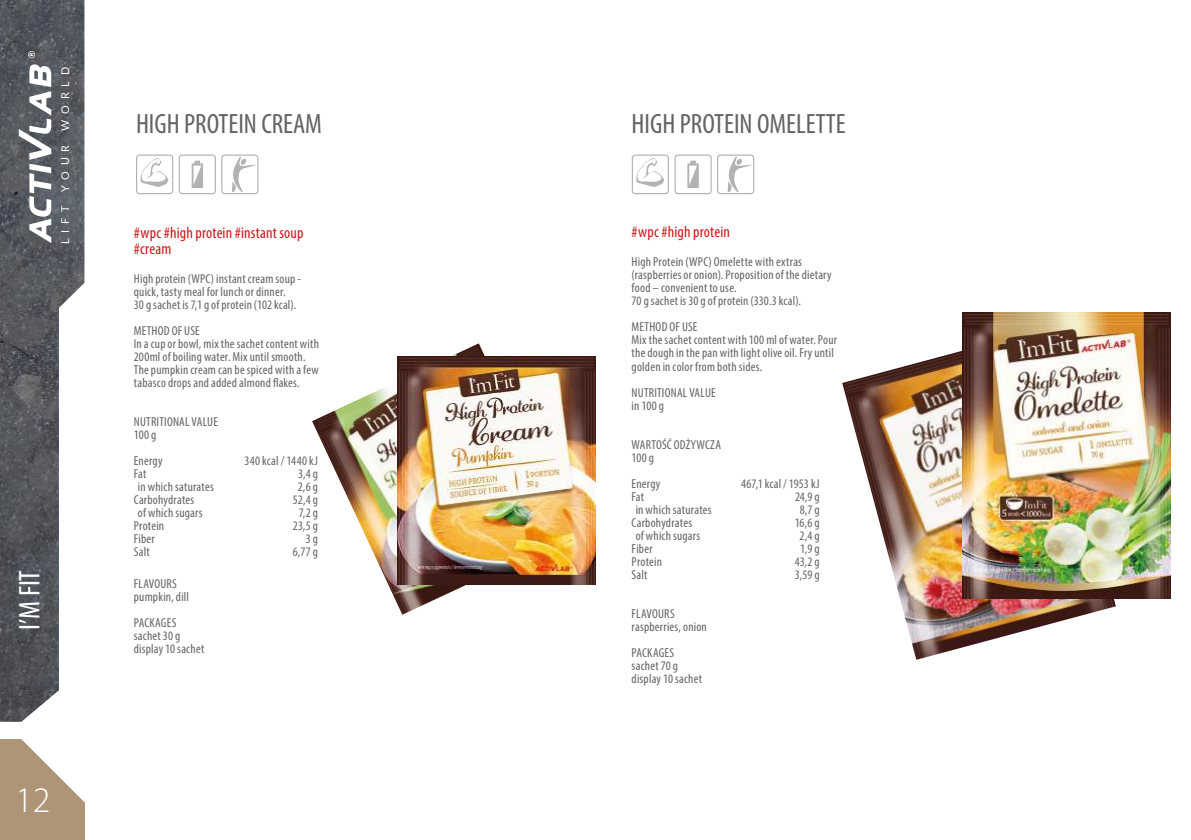
<style>
.page{position:relative;width:1191px;height:840px;background:#fff}
.page>*{position:absolute;margin:0;border:0;box-sizing:border-box;transform-origin:0 0}
.t1{font:300 36px "Myriad Pro";color:#fff}
.t2{font:condensed 30px "Myriad Pro";color:#fff}
.t3{font:condensed 28px "Myriad Pro";color:#646363}
.t4{font:condensed 16px/16px "Myriad Pro";letter-spacing:.01em;color:#cd171a}
.t5{font:condensed 13px/13px "Myriad Pro";letter-spacing:.02em;color:#646363}
.t6{font:10.8px "Lato";letter-spacing:.54em;color:#fff}
</style>
<div class="page">
<img style="left:0;top:0;width:84px;height:653px">
<svg style="left:19px;top:64px;width:32px;height:179px"></svg>
<svg style="left:28px;top:51px;width:7px;height:7px"></svg>
<svg style="left:0;top:653px;width:85px;height:186px"></svg>
<img style="left:312px;top:343px;width:257px;height:271px">
<img style="left:398px;top:356px;width:197px;height:228px">
<img style="left:842px;top:351px;width:273px;height:308px">
<img style="left:962px;top:312px;width:208px;height:286px">
<svg style="left:136px;top:154px;width:37px;height:40px"></svg>
<svg style="left:632px;top:154px;width:79px;height:40px"></svg>
<svg style="left:179px;top:154px;width:79px;height:40px"></svg>
<svg style="left:717px;top:154px;width:37px;height:40px"></svg>
<p class="t6" style="left:57px;top:130px;width:65px;rotate:-90deg">WORLD</p>
<p class="t6" style="left:57px;top:192px;width:49px;rotate:-90deg">YOUR</p>
<p class="t6" style="left:57px;top:244px;width:40px;rotate:-90deg">LIFT</p>
<h2 class="t2" style="left:11px;top:629px;width:61px;rotate:-90deg">I’M FIT</h2>
<h1 class="t1" style="left:15px;top:778px;width:37px">12</h1>
<h3 class="t3" style="left:136px;top:107px;width:187px">HIGH PROTEIN CREAM</h3>
<h3 class="t3" style="left:631px;top:107px;width:216px">HIGH PROTEIN OMELETTE</h3>
<p class="t4" style="left:134px;top:224px;width:171px">#wpc #high protein #instant soup #cream</p>
<p class="t5" style="left:134px;top:272px;width:169px">High protein (WPC) instant cream soup - quick, tasty meal for lunch or dinner.<br>30 g sachet is 7,1 g of protein (102 kcal).</p>
<p class="t5" style="left:134px;top:324px;width:187px">METHOD OF USE<br>In a cup or bowl, mix the sachet content with 200ml of boiling water. Mix until smooth.<br>The pumpkin cream can be spiced with a few tabasco drops and added almond flakes.</p>
<p class="t5" style="left:134px;top:415px;width:86px">NUTRITIONAL VALUE<br>100 g</p>
<p class="t5" style="left:134px;top:454px;width:30px">Energy</p>
<p class="t5" style="left:245px;top:454px;width:75px">340 kcal / 1440 kJ</p>
<p class="t5" style="left:134px;top:467px;width:14px">Fat</p>
<p class="t5" style="left:298px;top:467px;width:21px">3,4 g</p>
<p class="t5" style="left:138px;top:480px;width:77px">in which saturates</p>
<p class="t5" style="left:298px;top:480px;width:22px">2,6 g</p>
<p class="t5" style="left:134px;top:493px;width:62px">Carbohydrates</p>
<p class="t5" style="left:293px;top:493px;width:27px">52,4 g</p>
<p class="t5" style="left:138px;top:506px;width:66px">of which sugars</p>
<p class="t5" style="left:299px;top:506px;width:21px">7,2 g</p>
<p class="t5" style="left:134px;top:519px;width:32px">Protein</p>
<p class="t5" style="left:293px;top:519px;width:27px">23,5 g</p>
<p class="t5" style="left:134px;top:532px;width:22px">Fiber</p>
<p class="t5" style="left:306px;top:532px;width:14px">3 g</p>
<p class="t5" style="left:134px;top:545px;width:17px">Salt</p>
<p class="t5" style="left:293px;top:545px;width:27px">6,77 g</p>
<p class="t5" style="left:134px;top:577px;width:57px">FLAVOURS pumpkin, dill</p>
<p class="t5" style="left:134px;top:616px;width:72px">PACKAGES sachet 30 g display 10 sachet</p>
<p class="t4" style="left:631px;top:224px;width:100px">#wpc #high protein</p>
<p class="t5" style="left:631px;top:255px;width:201px">High Protein (WPC) Omelette with extras (raspberries or onion). Proposition of the dietary food – convenient to use.<br>70 g sachet is 30 g of protein (330.3 kcal).</p>
<p class="t5" style="left:631px;top:320px;width:207px">METHOD OF USE<br>Mix the sachet content with 100 ml of water. Pour the dough in the pan with light olive oil. Fry until golden in color from both sides.</p>
<p class="t5" style="left:631px;top:385px;width:86px">NUTRITIONAL VALUE in 100 g</p>
<p class="t5" style="left:631px;top:437px;width:91px">WARTOŚĆ ODŻYWCZA<br>100 g</p>
<p class="t5" style="left:631px;top:476px;width:30px">Energy</p>
<p class="t5" style="left:741px;top:476px;width:80px">467,1 kcal / 1953 kJ</p>
<p class="t5" style="left:631px;top:489px;width:14px">Fat</p>
<p class="t5" style="left:795px;top:489px;width:26px">24,9 g</p>
<p class="t5" style="left:635px;top:502px;width:77px">in which saturates</p>
<p class="t5" style="left:799px;top:502px;width:21px">8,7 g</p>
<p class="t5" style="left:631px;top:515px;width:62px">Carbohydrates</p>
<p class="t5" style="left:794px;top:515px;width:26px">16,6 g</p>
<p class="t5" style="left:635px;top:528px;width:66px">of which sugars</p>
<p class="t5" style="left:799px;top:528px;width:22px">2,4 g</p>
<p class="t5" style="left:631px;top:541px;width:22px">Fiber</p>
<p class="t5" style="left:800px;top:541px;width:21px">1,9 g</p>
<p class="t5" style="left:631px;top:554px;width:32px">Protein</p>
<p class="t5" style="left:794px;top:554px;width:27px">43,2 g</p>
<p class="t5" style="left:631px;top:567px;width:17px">Salt</p>
<p class="t5" style="left:794px;top:567px;width:26px">3,59 g</p>
<p class="t5" style="left:631px;top:606px;width:77px">FLAVOURS raspberries, onion</p>
<p class="t5" style="left:631px;top:645px;width:72px">PACKAGES sachet 70 g display 10 sachet</p>
</div>
